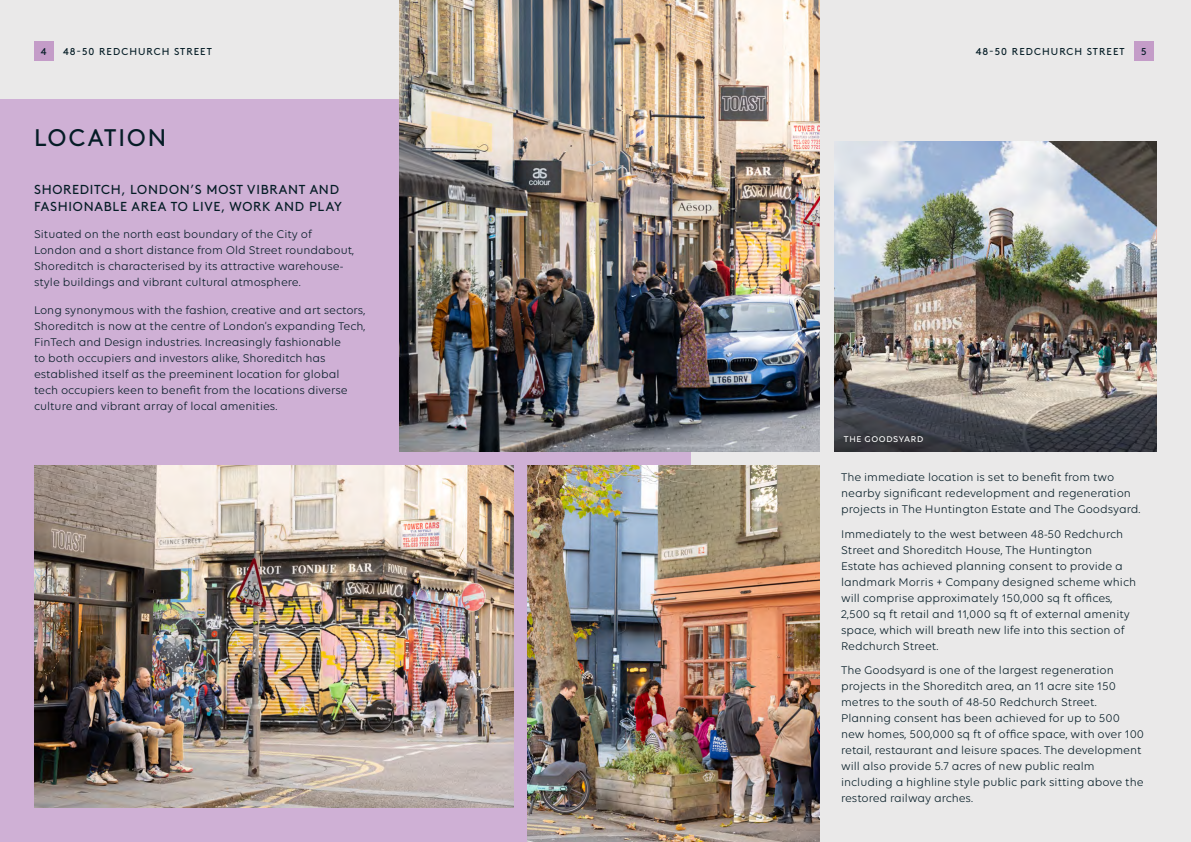
<style>
.page{position:relative;width:1191px;height:842px;background:#eae9e9}
.page>*{position:absolute;margin:0;border:0;box-sizing:border-box;transform-origin:0 0}
.t1{font:24px "Brown";letter-spacing:.085em;color:#051c26}
.t2{font:13px/17px "Brown";letter-spacing:.055em;color:#041c25}
.t3{font:12px/16px "Volte";color:#051c26}
.t4{font:10px "Brown";letter-spacing:.105em;color:#041c25}
.t5{font:10px "Brown";color:#051c26}
.t6{font:500 9px "Volte";letter-spacing:.07em;color:#fff}
</style>
<div class="page">
<div style="left:0;top:99px;width:690px;height:743px;background:#cfb0d5"></div>
<img style="left:399px;top:0;width:421px;height:451px">
<img style="left:527px;top:465px;width:293px;height:377px">
<img style="left:34px;top:465px;width:479px;height:343px">
<img style="left:834px;top:142px;width:323px;height:309px">
<div style="left:34px;top:41px;width:19px;height:20px;background:#c49cc8"></div>
<div style="left:1134px;top:41px;width:19px;height:20px;background:#c49cc8"></div>
<p class="t4" style="left:63px;top:44px;width:150px">48-50 REDCHURCH STREET</p>
<p class="t4" style="left:975px;top:44px;width:150px">48-50 REDCHURCH STREET</p>
<p class="t5" style="left:41px;top:44px;width:7px">4</p>
<p class="t5" style="left:1141px;top:44px;width:7px">5</p>
<h1 class="t1" style="left:34px;top:119px;width:134px">LOCATION</h1>
<p class="t2" style="left:34px;top:180px;width:309px">SHOREDITCH, LONDON’S MOST VIBRANT AND<br>FASHIONABLE AREA TO LIVE, WORK AND PLAY</p>
<p class="t3" style="left:34px;top:226px;width:322px">Situated on the north east boundary of the City of London and a short distance from Old Street roundabout, Shoreditch is characterised by its attractive warehouse&shy;style buildings and vibrant cultural atmosphere.</p>
<p class="t3" style="left:34px;top:302px;width:333px">Long synonymous with the fashion, creative and art sectors, Shoreditch is now at the centre of London’s expanding Tech, FinTech and Design industries. Increasingly fashionable<br>to both occupiers and investors alike, Shoreditch has established itself as the preeminent location for global tech occupiers keen to benefit from the locations diverse culture and vibrant array of local amenities.</p>
<p class="t6" style="left:844px;top:434px;width:81px">THE GOODSYARD</p>
<p class="t3" style="left:841px;top:469px;width:301px">The immediate location is set to benefit from two nearby significant redevelopment and regeneration projects in The Huntington Estate and The Goodsyard.</p>
<p class="t3" style="left:841px;top:526px;width:296px">Immediately to the west between 48-50 Redchurch Street and Shoreditch House, The Huntington<br>Estate has achieved planning consent to provide a landmark Morris + Company designed scheme which will comprise approximately 150,000 sq ft offices, 2,500 sq ft retail and 11,000 sq ft of external amenity space, which will breath new life into this section of Redchurch Street.</p>
<p class="t3" style="left:841px;top:662px;width:304px">The Goodsyard is one of the largest regeneration projects in the Shoreditch area, an 11 acre site 150 metres to the south of 48-50 Redchurch Street.<br>Planning consent has been achieved for up to 500 new homes, 500,000 sq ft of office space, with over 100 retail, restaurant and leisure spaces. The development will also provide 5.7 acres of new public realm including a highline style public park sitting above the restored railway arches.</p>
</div>
